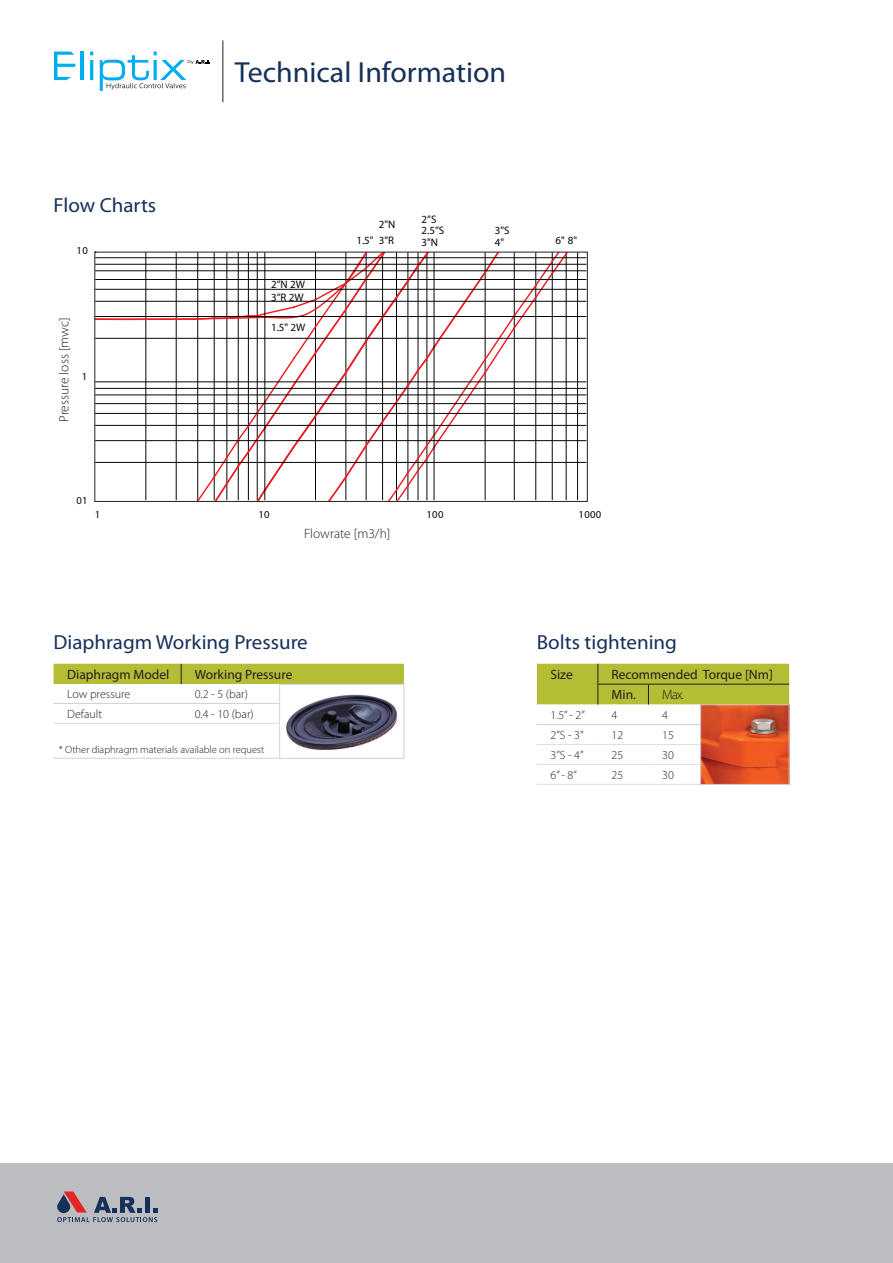
<style>
.page{position:relative;width:893px;height:1263px;background:#fff}
.page>*{position:absolute;margin:0;border:0;box-sizing:border-box;transform-origin:0 0}
.t1{font:29.1px "Myriad Pro";color:#153059}
.t2{font:20.4px "Myriad Pro";color:#153059}
.t3{font:13.5px/20.4px "Myriad Pro";color:#231f20}
.t4{font:300 13.5px "Myriad Pro";color:#231f20}
.t5{font:300 12px "Myriad Pro";color:#231f20}
.t6{font:10.95px/13.2px "Myriad Pro";color:#050504}
.t7{font:10.65px "Myriad Pro";letter-spacing:.03em;color:#050504}
.t8{font:300 10.5px "Myriad Pro";color:#231f20}
</style>
<div class="page">
<div style="left:0;top:1163px;width:893px;height:100px;background:#bcbdc0"></div>
<hr style="left:80px;top:52px;width:3px;height:28px;background:#00aeef">
<hr style="left:90px;top:60px;width:3px;height:20px;background:#00aeef">
<svg style="left:54px;top:52px;width:21px;height:28px"></svg>
<svg style="left:100px;top:52px;width:110px;height:39px"></svg>
<hr style="left:223px;top:40px;width:1px;height:62px;background:#231f20">
<svg style="left:57px;top:1191px;width:100px;height:31px"></svg>
<hr style="left:54px;top:758px;width:127px;height:1px;background:#d1d2d4">
<hr style="left:181px;top:758px;width:223px;height:1px;background:#d1d2d4">
<svg style="left:54px;top:664px;width:350px;height:94px"></svg>
<img style="left:282px;top:690px;width:120px;height:66px">
<div style="left:280px;top:684px;width:124px;height:74px;border:1px solid #d1d2d4"></div>
<hr style="left:537px;top:784px;width:61px;height:1px;background:#dddee0">
<hr style="left:598px;top:784px;width:50px;height:1px;background:#dddee0">
<hr style="left:648px;top:784px;width:141px;height:1px;background:#dddee0">
<svg style="left:537px;top:664px;width:252px;height:120px"></svg>
<hr style="left:598px;top:684px;width:50px;height:1px;background:#231f20">
<hr style="left:648px;top:684px;width:141px;height:1px;background:#231f20">
<img style="left:703px;top:707px;width:84px;height:75px">
<svg style="left:96px;top:254px;width:490px;height:246px"></svg>
<hr style="left:95px;top:462px;width:491px;height:1px;background:#050504">
<hr style="left:95px;top:440px;width:491px;height:1px;background:#050504">
<hr style="left:95px;top:425px;width:491px;height:1px;background:#050504">
<hr style="left:95px;top:413px;width:491px;height:1px;background:#050504">
<hr style="left:95px;top:403px;width:491px;height:1px;background:#050504">
<hr style="left:95px;top:395px;width:491px;height:1px;background:#050504">
<hr style="left:95px;top:388px;width:491px;height:1px;background:#050504">
<hr style="left:95px;top:382px;width:491px;height:1px;background:#050504">
<hr style="left:95px;top:338px;width:491px;height:1px;background:#050504">
<hr style="left:95px;top:316px;width:491px;height:1px;background:#050504">
<hr style="left:95px;top:301px;width:491px;height:1px;background:#050504">
<hr style="left:95px;top:289px;width:491px;height:1px;background:#050504">
<hr style="left:95px;top:279px;width:491px;height:1px;background:#050504">
<hr style="left:95px;top:271px;width:491px;height:1px;background:#050504">
<hr style="left:95px;top:264px;width:491px;height:1px;background:#050504">
<hr style="left:95px;top:257px;width:491px;height:1px;background:#050504">
<svg style="left:95px;top:252px;width:290px;height:69px"></svg>
<hr style="left:264px;top:252px;width:1px;height:248px;background:#050504">
<hr style="left:434px;top:252px;width:1px;height:248px;background:#050504">
<h2 class="t2" style="left:54px;top:192px;width:104px">Flow Charts</h2>
<p class="t7" style="left:77px;top:243px;width:13px">10</p>
<p class="t4" style="left:56px;top:422px;width:106px;rotate:-90deg">Pressure loss [mwc]</p>
<p class="t7" style="left:82px;top:370px;width:7px">1</p>
<p class="t7" style="left:77px;top:493px;width:13px">01</p>
<h1 class="t1" style="left:235px;top:55px;width:273px">Technical Information</h1>
<p class="t6" style="left:271px;top:277px;width:35px">2”N 2W<br>3”R 2W</p>
<p class="t6" style="left:271px;top:321px;width:36px">1.5" 2W</p>
<p class="t6" style="left:421px;top:212px;width:16px">2”S</p>
<p class="t6" style="left:379px;top:217px;width:18px">2"N</p>
<p class="t6" style="left:421px;top:223px;width:24px">2.5”S</p>
<p class="t6" style="left:495px;top:224px;width:16px">3"S</p>
<p class="t6" style="left:356px;top:233px;width:19px">1.5"</p>
<p class="t6" style="left:495px;top:235px;width:11px">4"</p>
<p class="t6" style="left:555px;top:233px;width:23px">6" 8"</p>
<p class="t6" style="left:379px;top:233px;width:17px">3"R</p>
<p class="t6" style="left:422px;top:235px;width:18px">3"N</p>
<p class="t7" style="left:95px;top:507px;width:7px">1</p>
<p class="t7" style="left:258px;top:507px;width:13px">10</p>
<p class="t7" style="left:426px;top:507px;width:19px">100</p>
<p class="t7" style="left:579px;top:507px;width:24px">1000</p>
<p class="t4" style="left:304px;top:525px;width:88px">Flowrate [m3/h]</p>
<h2 class="t2" style="left:54px;top:630px;width:256px">Diaphragm Working Pressure</h2>
<p class="t3" style="left:67px;top:664px;width:104px">Diaphragm Model</p>
<p class="t3" style="left:195px;top:664px;width:99px">Working Pressure</p>
<p class="t5" style="left:67px;top:687px;width:65px">Low pressure</p>
<p class="t5" style="left:195px;top:687px;width:55px">0.2 - 5 (bar)</p>
<p class="t5" style="left:67px;top:706px;width:36px">Default</p>
<p class="t5" style="left:195px;top:706px;width:60px">0.4 - 10 (bar)</p>
<p class="t8" style="left:59px;top:743px;width:207px">* Other diaphragm materials available on request</p>
<h2 class="t2" style="left:537px;top:630px;width:142px">Bolts tightening</h2>
<p class="t3" style="left:550px;top:664px;width:24px">Size</p>
<p class="t3" style="left:611px;top:664px;width:163px">Recommended Torque [Nm]<br>Min.</p>
<p class="t4" style="left:662px;top:687px;width:23px">Max.</p>
<p class="t5" style="left:550px;top:707px;width:36px">1.5” - 2”</p>
<p class="t5" style="left:611px;top:707px;width:7px">4</p>
<p class="t5" style="left:662px;top:707px;width:7px">4</p>
<p class="t5" style="left:550px;top:727px;width:35px">2”S - 3”</p>
<p class="t5" style="left:611px;top:727px;width:13px">12</p>
<p class="t5" style="left:662px;top:727px;width:13px">15</p>
<p class="t5" style="left:550px;top:747px;width:35px">3”S - 4”</p>
<p class="t5" style="left:612px;top:747px;width:13px">25</p>
<p class="t5" style="left:662px;top:747px;width:13px">30</p>
<p class="t5" style="left:550px;top:767px;width:28px">6” - 8”</p>
<p class="t5" style="left:612px;top:767px;width:13px">25</p>
<p class="t5" style="left:662px;top:767px;width:13px">30</p>
</div>
